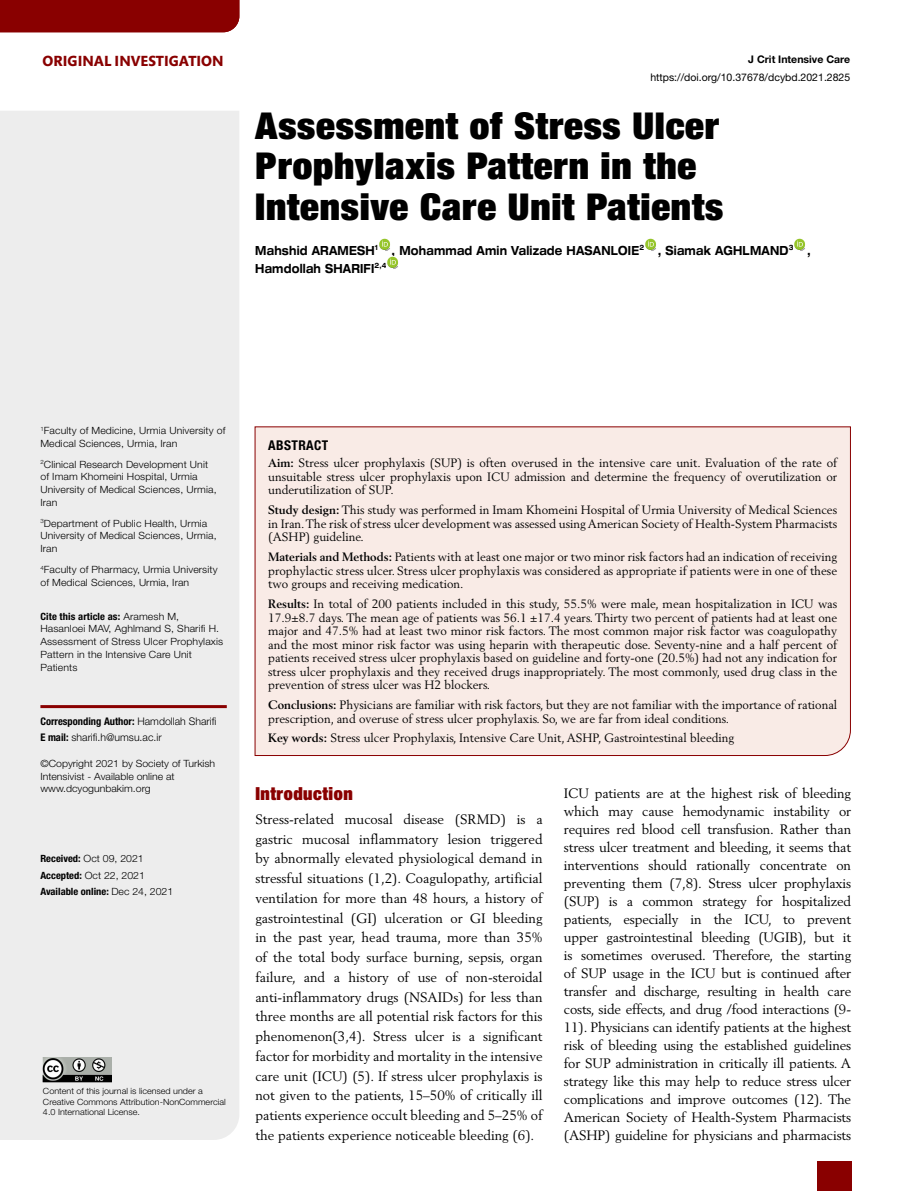
<style>
.page{position:relative;width:915px;height:1191px;background:#fff}
.page>*{position:absolute;margin:0;border:0;box-sizing:border-box;transform-origin:0 0}
.t1{font:900 condensed 37.05px/40.5px "Helvetica Neue LT Pro";letter-spacing:.02em;color:#000;scale:1.05 1}
.t2{font:900 condensed 18px "Helvetica Neue LT Pro";letter-spacing:.03em;color:#890000}
.t3{font:700 15px "Mundo Sans Std";color:#890000}
.t4{font:13.5px/18px "Berling LT Std";letter-spacing:-.005em;color:#000;text-align:justify}
.t5{font:700 condensed 13.5px "Helvetica Neue LT Pro";letter-spacing:.03em;color:#000}
.t6{font:700 expanded 12.6px/18px "Helvetica Neue LT Pro";letter-spacing:.02em;color:#000;scale:.79 1}
.t7{font:12px/13.5px "Berling LT Std";color:#000;text-align:justify}
.t8{font:300 10.5px/16.2px "Helvetica Neue LT Pro";color:#000}
.t9{font:10.5px "Helvetica Neue LT Pro";color:#000}
.t10{font:700 10.5px "Helvetica Neue LT Pro";color:#000}
.t11{font:300 10.05px/12.6px "Helvetica Neue LT Pro";letter-spacing:.01em;color:#000;scale:1.05 1}
.t12{font:700 condensed 10.05px/16.2px "Helvetica Neue LT Pro";color:#000;scale:1.05 1}
.t13{font:300 8.55px/10.8px "Helvetica Neue LT Pro";color:#000;scale:1.05 1}
.s1{font-weight:700;font-stretch:condensed}
.s2{font-weight:300;font-stretch:normal}
.s3{font-weight:700}
</style>
<div class="page">
<div style="left:816px;top:1161px;width:34px;height:30px;background:#890000"></div>
<div style="left:0;top:111px;width:239px;height:1029px;background:#ededed"></div>
<img style="left:43px;top:1057px;width:69px;height:25px">
<img style="left:379px;top:238px;width:11px;height:13px">
<img style="left:645px;top:238px;width:11px;height:13px">
<img style="left:794px;top:238px;width:11px;height:13px">
<img style="left:387px;top:256px;width:11px;height:13px">
<div style="left:254px;top:426px;width:596px;height:330px;background:#f9ebe6"></div>
<hr style="left:40px;top:705px;width:187px;height:3px;background:#890000">
<div style="left:0;top:0;width:239px;height:32px;background:#890000"></div>
<p class="t3" style="left:43px;top:52px;width:182px">ORIGINAL INVESTIGATION</p>
<p class="t10" style="left:748px;top:53px;width:103px">J Crit Intensive Care</p>
<p class="t9" style="left:650px;top:71px;width:201px">https://doi.org/10.37678/dcybd.2021.2825</p>
<h1 class="t1" style="left:255px;top:104px;width:447px">Assessment of Stress Ulcer<br>Prophylaxis Pattern in the<br>Intensive Care Unit Patients</h1>
<p class="t6" style="left:255px;top:241px;width:704px">Mahshid ARAMESH<sup>1</sup> , Mohammad Amin Valizade HASANLOIE<sup>2</sup> , Siamak AGHLMAND<sup>3</sup> ,<br>Hamdollah SHARIFI<sup>2,4</sup></p>
<p class="t11" style="left:40px;top:424px;width:178px"><sup>1</sup>Faculty of Medicine, Urmia University of<br>Medical Sciences, Urmia, Iran</p>
<p class="t11" style="left:40px;top:457px;width:169px"><sup>2</sup>Clinical Research Development Unit of Imam Khomeini Hospital, Urmia<br>University of Medical Sciences, Urmia,<br>Iran</p>
<p class="t11" style="left:40px;top:516px;width:169px"><sup>3</sup>Department of Public Health, Urmia<br>University of Medical Sciences, Urmia,<br>Iran</p>
<p class="t11" style="left:40px;top:563px;width:170px"><sup>4</sup>Faculty of Pharmacy, Urmia University of Medical Sciences, Urmia, Iran</p>
<p class="t11" style="left:40px;top:609px;width:175px"><span class="s1">Cite this article as:</span> Aramesh M,<br>Hasanloei MAV, Aghlmand S, Sharifi H.<br>Assessment of Stress Ulcer Prophylaxis<br>Pattern in the Intensive Care Unit<br>Patients</p>
<p class="t8" style="left:40px;top:713px;width:177px"><span class="s1">Corresponding Author:</span> Hamdollah Sharifi<br><span class="s1">E mail:</span> sharifi.h@umsu.ac.ir</p>
<p class="t11" style="left:40px;top:756px;width:168px">©Copyright 2021 by Society of Turkish<br>Intensivist - Available online at www.dcyogunbakim.org</p>
<p class="t12" style="left:40px;top:850px;width:128px">Received: <span class="s2">Oct 09, 2021<br></span>Accepted: <span class="s2">Oct 22, 2021<br></span>Available online: <span class="s2">Dec 24, 2021</span></p>
<p class="t13" style="left:43px;top:1085px;width:175px">Content of this journal is licensed under a<br>Creative Commons Attribution-NonCommercial<br>4.0 International License.</p>
<p class="t5" style="left:268px;top:436px;width:62px">ABSTRACT</p>
<p class="t7" style="left:268px;top:456px;width:570px"><span class="s3">Aim:</span> Stress ulcer prophylaxis (SUP) is often overused in the intensive care unit. Evaluation of the rate of unsuitable stress ulcer prophylaxis upon ICU admission and determine the frequency of overutilization or underutilization of SUP.</p>
<p class="t7" style="left:268px;top:503px;width:570px"><span class="s3">Study design:</span> This study was performed in Imam Khomeini Hospital of Urmia University of Medical Sciences in Iran. The risk of stress ulcer development was assessed using American Society of Health-System Pharmacists (ASHP) guideline.</p>
<p class="t7" style="left:268px;top:550px;width:570px"><span class="s3">Materials and Methods:</span> Patients with at least one major or two minor risk factors had an indication of receiving prophylactic stress ulcer. Stress ulcer prophylaxis was considered as appropriate if patients were in one of these two groups and receiving medication.</p>
<p class="t7" style="left:268px;top:597px;width:570px"><span class="s3">Results:</span> In total of 200 patients included in this study, 55.5% were male, mean hospitalization in ICU was 17.9±8.7 days. The mean age of patients was 56.1 ±17.4 years. Thirty two percent of patients had at least one major and 47.5% had at least two minor risk factors. The most common major risk factor was coagulopathy and the most minor risk factor was using heparin with therapeutic dose. Seventy-nine and a half percent of patients received stress ulcer prophylaxis based on guideline and forty-one (20.5%) had not any indication for stress ulcer prophylaxis and they received drugs inappropriately. The most commonly, used drug class in the prevention of stress ulcer was H2 blockers.</p>
<p class="t7" style="left:268px;top:698px;width:570px"><span class="s3">Conclusions:</span> Physicians are familiar with risk factors, but they are not familiar with the importance of rational prescription, and overuse of stress ulcer prophylaxis. So, we are far from ideal conditions.</p>
<p class="t7" style="left:268px;top:731px;width:467px"><span class="s3">Key words:</span> Stress ulcer Prophylaxis, Intensive Care Unit, ASHP, Gastrointestinal bleeding</p>
<h2 class="t2" style="left:255px;top:782px;width:99px">Introduction</h2>
<p class="t4" style="left:255px;top:809px;width:289px;line-height:19.8px">Stress-related mucosal disease (SRMD) is a gastric mucosal inflammatory lesion triggered by abnormally elevated physiological demand in stressful situations (1,2). Coagulopathy, artificial ventilation for more than 48 hours, a history of gastrointestinal (GI) ulceration or GI bleeding in the past year, head trauma, more than 35% of the total body surface burning, sepsis, organ failure, and a history of use of non-steroidal anti-inflammatory drugs (NSAIDs) for less than three months are all potential risk factors for this phenomenon(3,4). Stress ulcer is a significant factor for morbidity and mortality in the intensive care unit (ICU) (5). If stress ulcer prophylaxis is not given to the patients, 15–50% of critically ill patients experience occult bleeding and 5–25% of the patients experience noticeable bleeding (6).</p>
<p class="t4" style="left:563px;top:783px;width:289px">ICU patients are at the highest risk of bleeding which may cause hemodynamic instability or requires red blood cell transfusion. Rather than stress ulcer treatment and bleeding, it seems that interventions should rationally concentrate on preventing them (7,8). Stress ulcer prophylaxis (SUP) is a common strategy for hospitalized patients, especially in the ICU, to prevent upper gastrointestinal bleeding (UGIB), but it is sometimes overused. Therefore, the starting of SUP usage in the ICU but is continued after transfer and discharge, resulting in health care costs, side effects, and drug /food interactions (9- 11). Physicians can identify patients at the highest risk of bleeding using the established guidelines for SUP administration in critically ill patients. A strategy like this may help to reduce stress ulcer complications and improve outcomes (12). The American Society of Health-System Pharmacists (ASHP) guideline for physicians and pharmacists</p>
</div>
